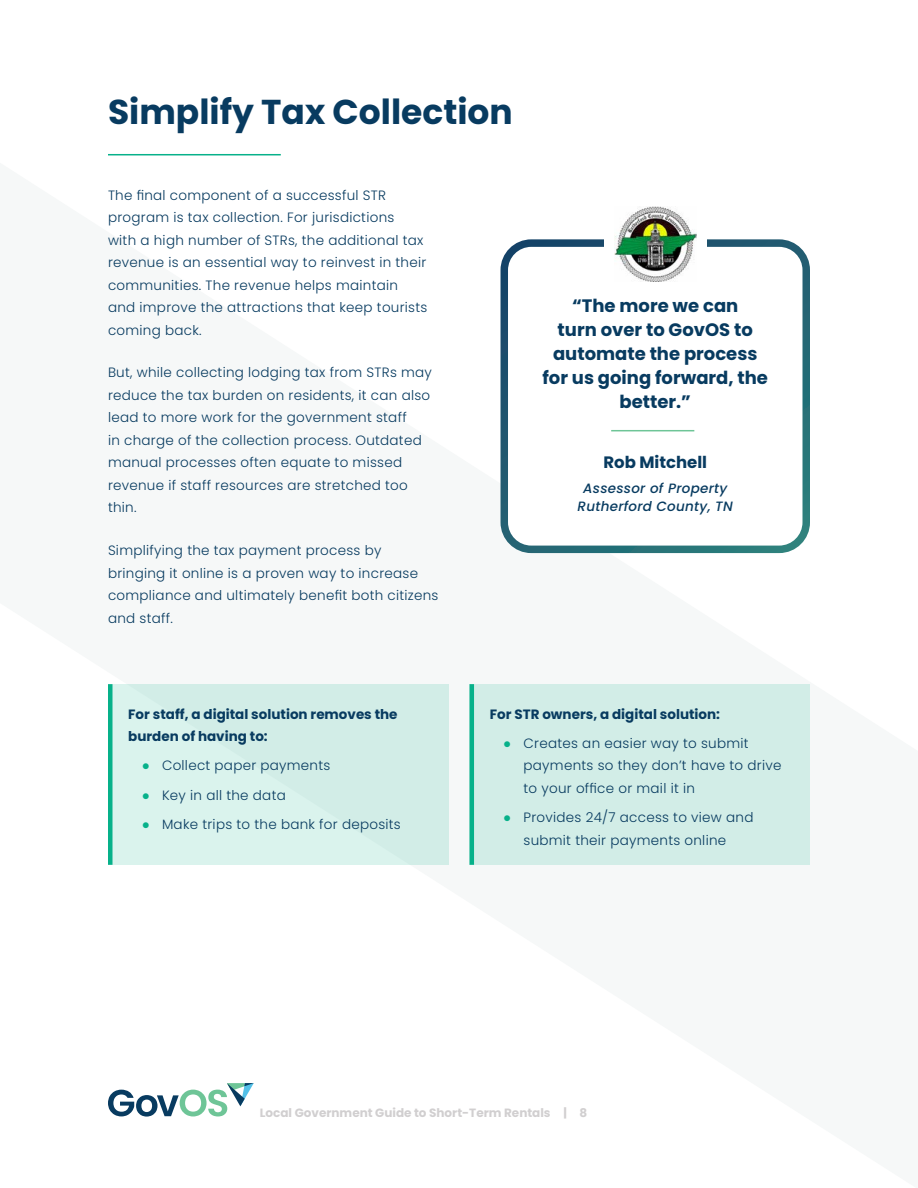
<style>
.page{position:relative;width:918px;height:1188px;background:#fff}
.page>*{position:absolute;margin:0;border:0;box-sizing:border-box;transform-origin:0 0}
.t1{font:700 34.5px "Poppins";color:#083b60}
.t2{font:700 18px/24px "Poppins";color:#083b60;text-align:center}
.t3{font:700 16.5px "Poppins";color:#083b60}
.Paragraph{font:300 13.5px/22.5px "Poppins";letter-spacing:.02em;color:#083b60}
.Paragraph-2{font:700 13.5px/22.5px "Poppins";color:#083b60}
.t4{font:italic 500 13.5px "Poppins";letter-spacing:.02em;color:#083b60}
.t5{font:700 12px "Poppins";color:#d1cfd0}
.s1{font-family:"Arial";font-weight:400;color:#07b18a}
</style>
<div class="page">
<hr style="left:108px;top:154px;width:173px;height:1px;background:#07b18a">
<div style="left:501px;top:239px;width:309px;height:314px;border:8px solid #fff;border-radius:27px"></div>
<hr style="left:611px;top:430px;width:83px;height:1px;background:#6ec597">
<div style="left:604px;top:206px;width:102px;height:75px;background:#fff"></div>
<img style="left:614px;top:206px;width:82px;height:75px">
<div style="left:108px;top:684px;width:340px;height:181px;background:#d2ede7"></div>
<hr style="left:108px;top:684px;width:4px;height:181px;background:#07b18a">
<div style="left:470px;top:684px;width:340px;height:181px;background:#d2ede7"></div>
<hr style="left:470px;top:684px;width:4px;height:181px;background:#07b18a">
<h1 class="t1" style="left:108px;top:92px;width:406px">Simplify Tax Collection</h1>
<p class="Paragraph" style="left:108px;top:184px;width:321px">The final component of a successful STR program is tax collection. For jurisdictions<br>with a high number of STRs, the additional tax revenue is an essential way to reinvest in their communities. The revenue helps maintain and improve the attractions that keep tourists coming back.</p>
<p class="Paragraph" style="left:108px;top:362px;width:325px">But, while collecting lodging tax from STRs may reduce the tax burden on residents, it can also lead to more work for the government staff<br>in charge of the collection process. Outdated manual processes often equate to missed revenue if staff resources are stretched too thin.</p>
<p class="Paragraph" style="left:108px;top:539px;width:332px">Simplifying the tax payment process by bringing it online is a proven way to increase compliance and ultimately benefit both citizens and staff.</p>
<p class="t2" style="left:542px;top:294px;width:227px">“The more we can<br>turn over to GovOS to automate the process for us going forward, the better.”</p>
<p class="t3" style="left:603px;top:453px;width:105px">Rob Mitchell</p>
<p class="t4" style="left:583px;top:480px;width:146px">Assessor of Property</p>
<p class="t4" style="left:578px;top:498px;width:157px">Rutherford County, TN</p>
<p class="Paragraph-2" style="left:128px;top:703px;width:271px">For staff, a digital solution removes the burden of having to:</p>
<p class="Paragraph" style="left:142px;top:754px;width:190px"><span class="s1">●</span> Collect paper payments</p>
<p class="Paragraph" style="left:142px;top:784px;width:146px"><span class="s1">●</span> Key in all the data</p>
<p class="Paragraph" style="left:142px;top:813px;width:261px"><span class="s1">●</span> Make trips to the bank for deposits</p>
<p class="Paragraph-2" style="left:490px;top:703px;width:232px">For STR owners, a digital solution:</p>
<p class="Paragraph" style="left:524px;top:732px;width:259px;text-indent:-20px"><span class="s1">●</span> Creates an easier way to submit payments so they don’t have to drive to your office or mail it in</p>
<p class="Paragraph" style="left:503px;top:806px;width:252px;text-align:center"><span class="s1">●</span> Provides 24/7 access to view and submit their payments online</p>
<p class="t5" style="left:260px;top:1105px;width:329px">Local Government Guide to Short-Term Rentals | 8</p>
</div>
